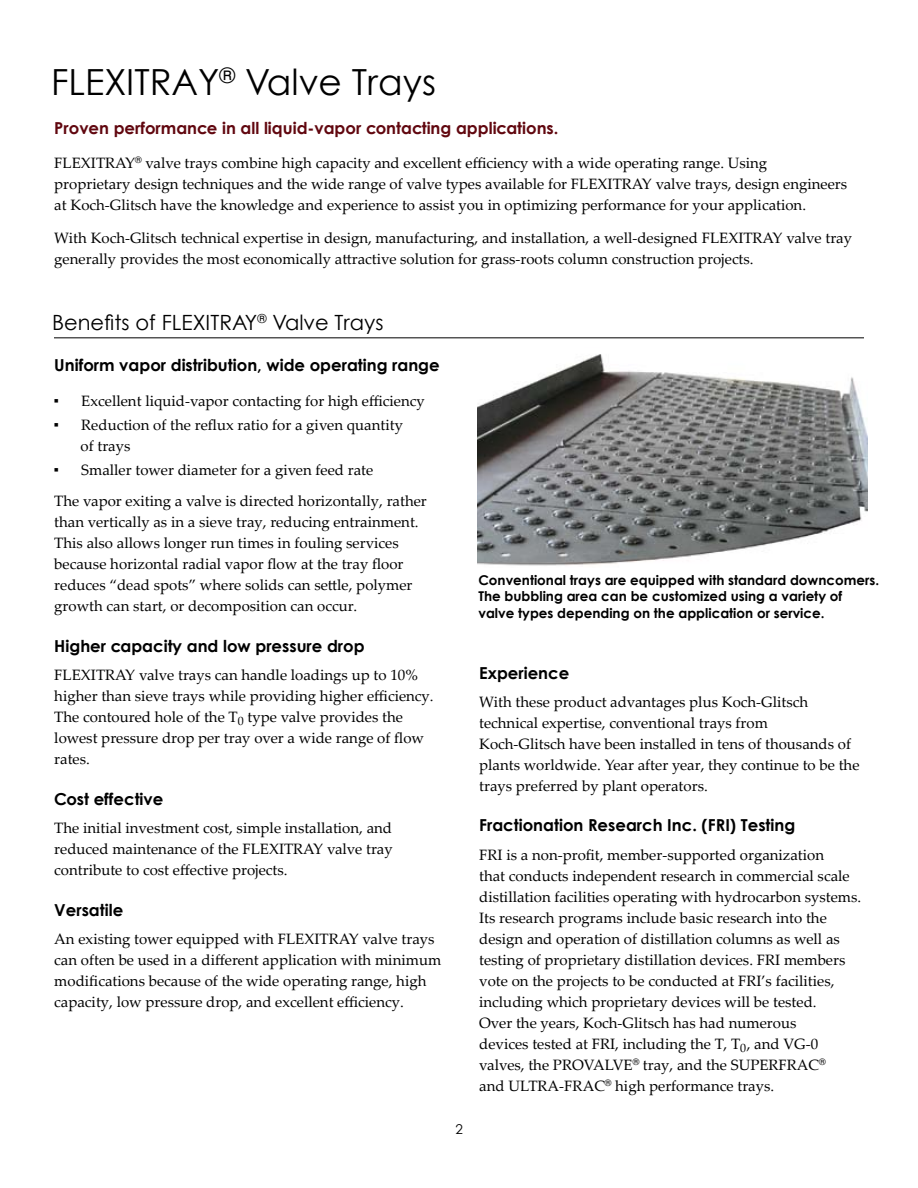
<style>
.page{position:relative;width:918px;height:1188px;background:#fff}
.page>*{position:absolute;margin:0;border:0;box-sizing:border-box;transform-origin:0 0}
.t1{font:36px "Century Gothic";color:#000}
.t2{font:21px "Century Gothic";color:#000}
.t3{font:700 16.5px "Century Gothic";color:#000}
.t4{font:700 16.5px "Century Gothic";color:#61070f}
.t5{font:15px/21px "Palatino Linotype";color:#000}
.t6{font:700 13.5px/16.5px "Century Gothic";color:#000}
.t7{font:13.5px "Century Gothic";color:#000}
</style>
<div class="page">
<img style="left:477px;top:354px;width:390px;height:212px">
<hr style="left:54px;top:338px;width:810px;height:1px;background:#000">
<h1 class="t1" style="left:51px;top:56px;width:387px">FLEXITRAY<sup>®</sup> Valve Trays</h1>
<p class="t4" style="left:54px;top:115px;width:506px">Proven performance in all liquid-vapor contacting applications.</p>
<p class="t5" style="left:54px;top:152px;width:794px">FLEXITRAY<sup>®</sup> valve trays combine high capacity and excellent efficiency with a wide operating range. Using proprietary design techniques and the wide range of valve types available for FLEXITRAY valve trays, design engineers at Koch-Glitsch have the knowledge and experience to assist you in optimizing performance for your application.</p>
<p class="t5" style="left:54px;top:227px;width:799px">With Koch-Glitsch technical expertise in design, manufacturing, and installation, a well-designed FLEXITRAY valve tray generally provides the most economically attractive solution for grass-roots column construction projects.</p>
<h2 class="t2" style="left:52px;top:307px;width:333px">Benefits of FLEXITRAY<sup>®</sup> Valve Trays</h2>
<p class="t3" style="left:54px;top:353px;width:387px">Uniform vapor distribution, wide operating range</p>
<p class="t5" style="left:54px;top:389px;width:372px">■ Excellent liquid-vapor contacting for high efficiency</p>
<p class="t5" style="left:81px;top:413px;width:324px;text-indent:-26px">■ Reduction of the reflux ratio for a given quantity of trays</p>
<p class="t5" style="left:54px;top:453px;width:374px;line-height:31.5px">■ Smaller tower diameter for a given feed rate<br>The vapor exiting a valve is directed horizontally, rather</p>
<p class="t5" style="left:54px;top:511px;width:366px">than vertically as in a sieve tray, reducing entrainment.<br>This also allows longer run times in fouling services because horizontal radial vapor flow at the tray floor reduces “dead spots” where solids can settle, polymer growth can start, or decomposition can occur.</p>
<p class="t3" style="left:54px;top:633px;width:312px">Higher capacity and low pressure drop</p>
<p class="t5" style="left:54px;top:664px;width:381px">FLEXITRAY valve trays can handle loadings up to 10% higher than sieve trays while providing higher efficiency.<br>The contoured hole of the T<sub>0</sub> type valve provides the lowest pressure drop per tray over a wide range of flow rates.</p>
<p class="t3" style="left:54px;top:786px;width:111px">Cost effective</p>
<p class="t5" style="left:54px;top:817px;width:340px;text-align:justify">The initial investment cost, simple installation, and reduced maintenance of the FLEXITRAY valve tray contribute to cost effective projects.</p>
<p class="t3" style="left:54px;top:897px;width:70px">Versatile</p>
<p class="t5" style="left:54px;top:928px;width:389px">An existing tower equipped with FLEXITRAY valve trays can often be used in a different application with minimum modifications because of the wide operating range, high capacity, low pressure drop, and excellent efficiency.</p>
<p class="t7" style="left:455px;top:1120px;width:9px">2</p>
<p class="t6" style="left:478px;top:571px;width:402px">Conventional trays are equipped with standard downcomers.<br>The bubbling area can be customized using a variety of valve types depending on the application or service.</p>
<p class="t3" style="left:479px;top:660px;width:92px">Experience</p>
<p class="t5" style="left:479px;top:690px;width:382px">With these product advantages plus Koch-Glitsch technical expertise, conventional trays from<br>Koch-Glitsch have been installed in tens of thousands of plants worldwide. Year after year, they continue to be the trays preferred by plant operators.</p>
<p class="t3" style="left:479px;top:813px;width:318px">Fractionation Research Inc. (FRI) Testing</p>
<p class="t5" style="left:479px;top:843px;width:384px">FRI is a non-profit, member-supported organization<br>that conducts independent research in commercial scale distillation facilities operating with hydrocarbon systems.<br>Its research programs include basic research into the design and operation of distillation columns as well as testing of proprietary distillation devices. FRI members vote on the projects to be conducted at FRI’s facilities, including which proprietary devices will be tested.<br>Over the years, Koch-Glitsch has had numerous<br>devices tested at FRI, including the T, T<sub>0</sub>, and VG-0 valves, the PROVALVE<sup>®</sup> tray, and the SUPERFRAC<sup>®<br></sup>and ULTRA-FRAC<sup>®</sup> high performance trays.</p>
</div>
